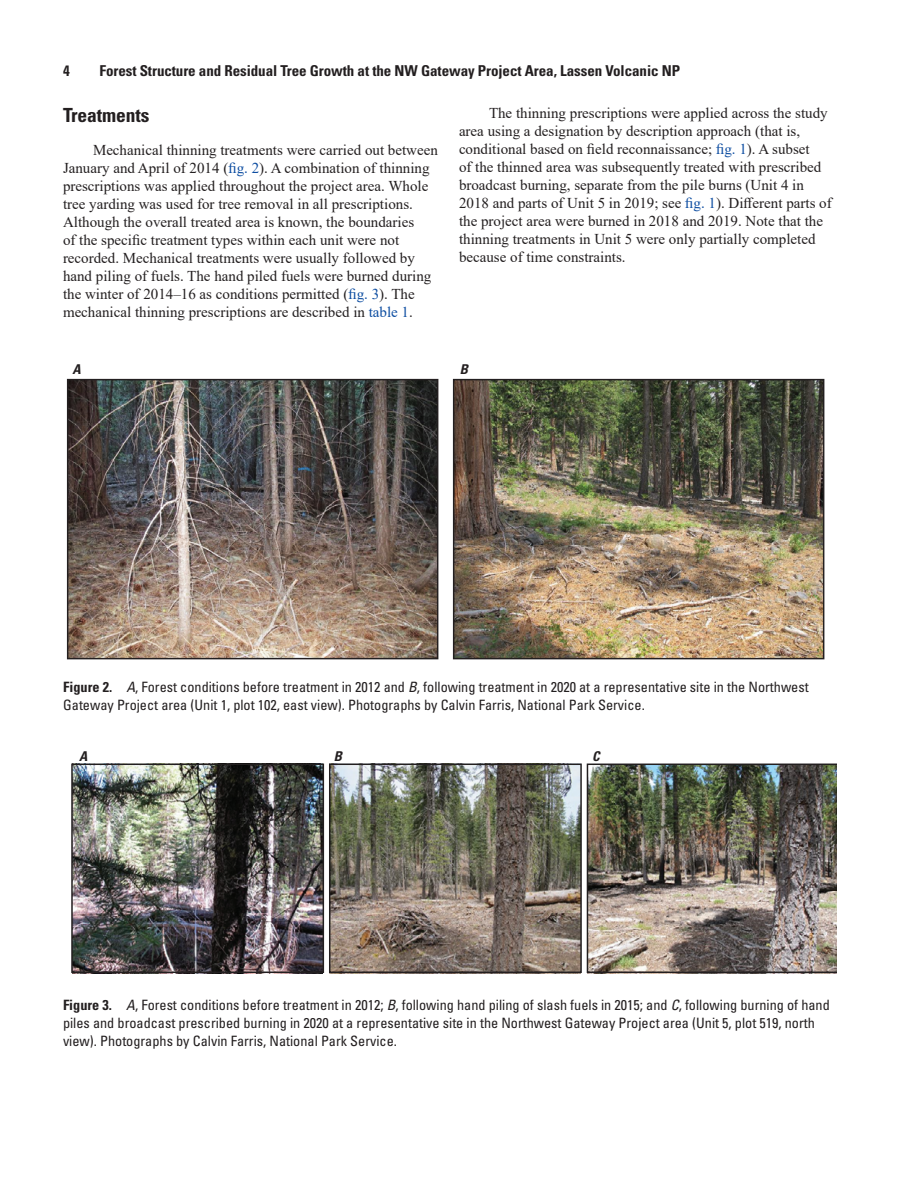
<style>
.page{position:relative;width:918px;height:1188px;background:#fff}
.page>*{position:absolute;margin:0;border:0;box-sizing:border-box;transform-origin:0 0}
.Heading_2{font:700 condensed 19.5px "Univers";letter-spacing:-.005em;color:#231f20}
.Body_Text{font:15px/18px "Times New Roman";color:#231f20}
.t1{font:700 condensed 15px "Univers";letter-spacing:-.005em;color:#231f20}
.FigureCaption{font:condensed 14.25px/18px "Univers";color:#231f20}
.t2{font:italic 700 condensed 13.5px "Univers";color:#231f20}
.s1{color:#0d4da1}
.s2{font-weight:700}
.s3{font-style:italic}
</style>
<div class="page">
<img style="left:70px;top:382px;width:365px;height:274px">
<img style="left:456px;top:382px;width:365px;height:274px">
<div style="left:67px;top:379px;width:371px;height:280px;border:2px solid #231f20"></div>
<div style="left:453px;top:379px;width:371px;height:280px;border:2px solid #231f20"></div>
<img style="left:74px;top:767px;width:247px;height:203px">
<img style="left:332px;top:767px;width:247px;height:203px">
<div style="left:71px;top:764px;width:253px;height:209px;border:2px solid #231f20"></div>
<div style="left:329px;top:764px;width:253px;height:209px;border:2px solid #231f20"></div>
<img style="left:587px;top:764px;width:250px;height:209px">
<p class="t1" style="left:63px;top:62px;width:8px">4</p>
<p class="t1" style="left:99px;top:62px;width:582px">Forest Structure and Residual Tree Growth at the NW Gateway Project Area, Lassen Volcanic NP</p>
<h2 class="Heading_2" style="left:63px;top:103px;width:88px">Treatments</h2>
<p class="Body_Text" style="left:63px;top:141px;width:376px;text-indent:30px">Mechanical thinning treatments were carried out between January and April of 2014 (<span class="s1">fig. 2</span>). A combination of thinning prescriptions was applied throughout the project area. Whole tree yarding was used for tree removal in all prescriptions.<br>Although the overall treated area is known, the boundaries<br>of the specific treatment types within each unit were not recorded. Mechanical treatments were usually followed by hand piling of fuels. The hand piled fuels were burned during the winter of 2014–16 as conditions permitted (<span class="s1">fig. 3</span>). The mechanical thinning prescriptions are described in <span class="s1">table 1</span>.</p>
<p class="Body_Text" style="left:459px;top:104px;width:374px;text-indent:30px">The thinning prescriptions were applied across the study area using a designation by description approach (that is, conditional based on field reconnaissance; <span class="s1">fig. 1</span>). A subset<br>of the thinned area was subsequently treated with prescribed broadcast burning, separate from the pile burns (Unit 4 in 2018 and parts of Unit 5 in 2019; see <span class="s1">fig. 1</span>). Different parts of the project area were burned in 2018 and 2019. Note that the thinning treatments in Unit 5 were only partially completed because of time constraints.</p>
<p class="t2" style="left:73px;top:361px;width:10px">A</p>
<p class="t2" style="left:460px;top:361px;width:10px">B</p>
<p class="FigureCaption" style="left:63px;top:677px;width:747px"><span class="s2">Figure 2.</span> <span class="s3">A</span>, Forest conditions before treatment in 2012 and <span class="s3">B</span>, following treatment in 2020 at a representative site in the Northwest<br>Gateway Project area (Unit 1, plot 102, east view). Photographs by Calvin Farris, National Park Service.</p>
<p class="t2" style="left:79px;top:748px;width:10px">A</p>
<p class="t2" style="left:334px;top:748px;width:10px">B</p>
<p class="t2" style="left:592px;top:748px;width:9px">C</p>
<p class="FigureCaption" style="left:63px;top:996px;width:768px"><span class="s2">Figure 3.</span> <span class="s3">A</span>, Forest conditions before treatment in 2012; <span class="s3">B</span>, following hand piling of slash fuels in 2015; and <span class="s3">C</span>, following burning of hand piles and broadcast prescribed burning in 2020 at a representative site in the Northwest Gateway Project area (Unit 5, plot 519, north view). Photographs by Calvin Farris, National Park Service.</p>
</div>
